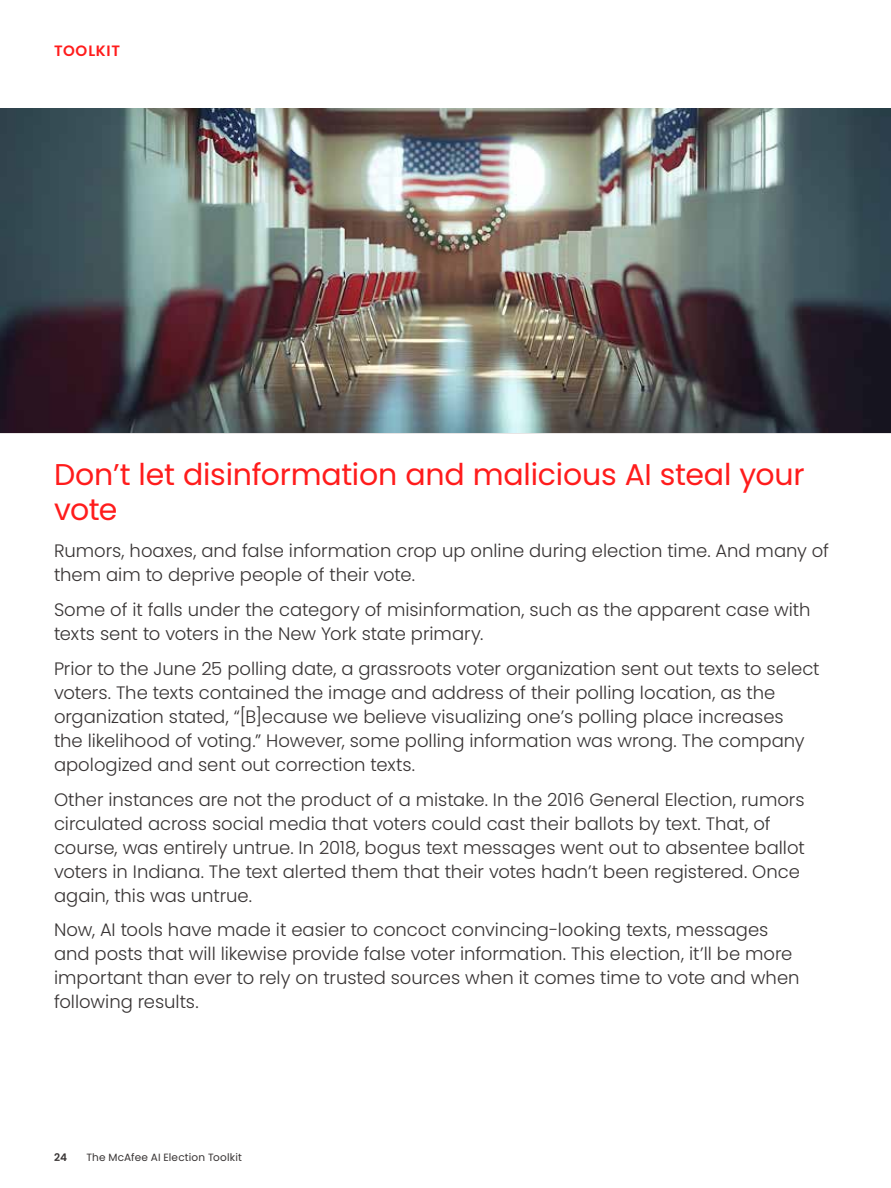
<style>
.page{position:relative;width:891px;height:1188px;background:#fff}
.page>*{position:absolute;margin:0;border:0;box-sizing:border-box;transform-origin:0 0}
.t1{font:30px/34.5px "Poppins";letter-spacing:-.005em;color:#ff1c1c}
.t2{font:300 18px/24px "Poppins";color:#383434}
.t3{font:600 15px "Poppins";letter-spacing:.05em;color:#ff1c1c}
.t4{font:10.5px "Poppins";letter-spacing:.015em;color:#383434}
.t5{font:600 10.5px "Poppins";color:#383434}
</style>
<div class="page">
<img style="left:0;top:108px;width:891px;height:325px">
<p class="t3" style="left:54px;top:42px;width:68px">TOOLKIT</p>
<h1 class="t1" style="left:54px;top:458px;width:752px">Don’t let disinformation and malicious AI steal your vote</h1>
<p class="t2" style="left:54px;top:539px;width:777px">Rumors, hoaxes, and false information crop up online during election time. And many of them aim to deprive people of their vote.</p>
<p class="t2" style="left:54px;top:598px;width:758px">Some of it falls under the category of misinformation, such as the apparent case with texts sent to voters in the New York state primary.</p>
<p class="t2" style="left:54px;top:657px;width:767px">Prior to the June 25 polling date, a grassroots voter organization sent out texts to select voters. The texts contained the image and address of their polling location, as the organization stated, “[B]ecause we believe visualizing one’s polling place increases<br>the likelihood of voting.” However, some polling information was wrong. The company apologized and sent out correction texts.</p>
<p class="t2" style="left:54px;top:787px;width:752px">Other instances are not the product of a mistake. In the 2016 General Election, rumors circulated across social media that voters could cast their ballots by text. That, of course, was entirely untrue. In 2018, bogus text messages went out to absentee ballot voters in Indiana. The text alerted them that their votes hadn’t been registered. Once again, this was untrue.</p>
<p class="t2" style="left:54px;top:918px;width:747px">Now, AI tools have made it easier to concoct convincing-looking texts, messages and posts that will likewise provide false voter information. This election, it’ll be more important than ever to rely on trusted sources when it comes time to vote and when following results.</p>
<p class="t5" style="left:54px;top:1152px;width:15px">24</p>
<p class="t4" style="left:86px;top:1152px;width:157px">The McAfee AI Election Toolkit</p>
</div>
